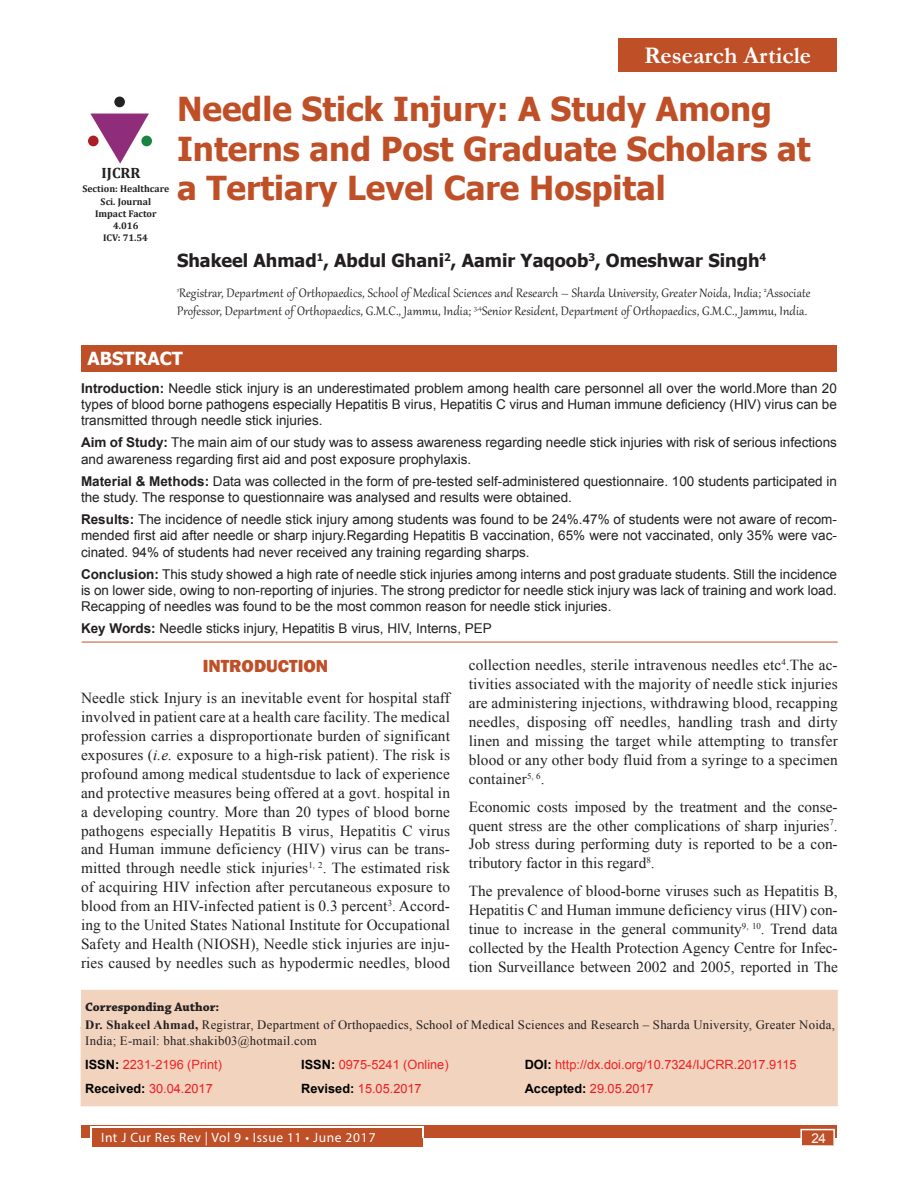
<style>
.page{position:relative;width:918px;height:1188px;background:#fff}
.page>*{position:absolute;margin:0;border:0;box-sizing:border-box;transform-origin:0 0}
.Article_title{font:700 33px/39.6px "Tahoma";color:#bf4f27}
.Articles{font:700 24px "Garamond";color:#fff}
.Author_name{font:700 18px "Tahoma";color:#231f20}
.Head_1_copy_2{font:800 18px "Franklin Gothic";color:#bf4f27}
.t1{font:700 18px "Tahoma";color:#fff}
.Text{font:15.3px/18.9px "Times New Roman";letter-spacing:.005em;color:#231f20;text-align:justify}
.Author_affiliation{font:15px/18px "Gabriola";letter-spacing:.01em;color:#231f20}
.t2{font:700 15px "Cambria";color:#231f20}
.Abstract_text{font:13.5px/16.2px "Arial";color:#231f20;text-align:justify}
.t3{font:13.5px "Myriad Pro";letter-spacing:.04em;color:#fff}
.t4{font:13.5px "Arial";color:#fff}
.Corresponding_text{font:12.75px/15.3px "Times New Roman";letter-spacing:.02em;color:#231f20}
.Corresponding_text-2{font:12.75px "Arial";color:#ed2224}
.Corresponding_text-3{font:12.75px "Arial";color:#ed1c24}
.Corresponding_head{font:700 12.75px "Chaparral Pro";color:#231f20}
.t5{font:700 9.75px/11.7px "Cambria";color:#231f20;text-align:center}
.s1{font-weight:700}
.s2{font-style:italic}
.s3{font-weight:700;color:#000}
</style>
<div class="page">
<div style="left:81px;top:1125px;width:756px;height:13px;background:#bf4f27"></div>
<div style="left:92px;top:1128px;width:330px;height:19px;background:#bf4f27"></div>
<hr style="left:90px;top:1127px;width:333px;height:1px;background:#fff">
<svg style="left:90px;top:1128px;width:2px;height:10px"></svg>
<svg style="left:422px;top:1127px;width:2px;height:11px"></svg>
<div style="left:800px;top:1129px;width:35px;height:17px;background:#bf4f27;border:2px solid #fff"></div>
<hr style="left:82px;top:642px;width:756px;height:1px;background:#bf4f27">
<div style="left:81px;top:345px;width:756px;height:27px;background:#bf4f27"></div>
<div style="left:81px;top:990px;width:757px;height:116px;background:#f2d3be"></div>
<svg style="left:90px;top:114px;width:59px;height:50px"></svg>
<div style="left:141px;top:136px;width:11px;height:10px;background:#198340;border-radius:50%"></div>
<div style="left:114px;top:97px;width:11px;height:10px;background:#232222;border-radius:50%"></div>
<div style="left:88px;top:136px;width:11px;height:10px;background:#ab1e23;border-radius:50%"></div>
<div style="left:618px;top:38px;width:219px;height:34px;background:#bf4f27"></div>
<p class="Articles" style="left:644px;top:39px;width:169px">Research Article</p>
<p class="t2" style="left:102px;top:163px;width:40px">IJCRR</p>
<p class="t5" style="left:82px;top:183px;width:88px">Section: Healthcare</p>
<p class="t5" style="left:95px;top:196px;width:63px">Sci. Journal<br>Impact Factor<br>4.016</p>
<p class="t5" style="left:103px;top:231px;width:46px">ICV: 71.54</p>
<p class="Article_title" style="left:177px;top:87px;width:635px">Needle Stick Injury: A Study Among<br>Interns and Post Graduate Scholars at a Tertiary Level Care Hospital</p>
<p class="Author_name" style="left:177px;top:248px;width:591px">Shakeel Ahmad<sup>1</sup>, Abdul Ghani<sup>2</sup>, Aamir Yaqoob<sup>3</sup>, Omeshwar Singh<sup>4</sup></p>
<p class="Author_affiliation" style="left:177px;top:283px;width:635px"><sup>1</sup>Registrar, Department of Orthopaedics, School of Medical Sciences and Research – Sharda University, Greater Noida, India; <sup>2</sup>Associate<br>Professor, Department of Orthopaedics, G.M.C., Jammu, India; <sup>3,4</sup>Senior Resident, Department of Orthopaedics, G.M.C., Jammu, India.</p>
<p class="t1" style="left:87px;top:346px;width:97px">ABSTRACT</p>
<p class="Abstract_text" style="left:81px;top:380px;width:757px"><span class="s1">Introduction:</span> Needle stick injury is an underestimated problem among health care personnel all over the world.More than 20 types of blood borne pathogens especially Hepatitis B virus, Hepatitis C virus and Human immune deficiency (HIV) virus can be transmitted through needle stick injuries.</p>
<p class="Abstract_text" style="left:81px;top:435px;width:757px"><span class="s1">Aim of Study:</span> The main aim of our study was to assess awareness regarding needle stick injuries with risk of serious infections and awareness regarding first aid and post exposure prophylaxis.</p>
<p class="Abstract_text" style="left:81px;top:473px;width:757px"><span class="s1">Material &amp; Methods:</span> Data was collected in the form of pre-tested self-administered questionnaire. 100 students participated in the study. The response to questionnaire was analysed and results were obtained.</p>
<p class="Abstract_text" style="left:81px;top:511px;width:757px"><span class="s1">Results:</span> The incidence of needle stick injury among students was found to be 24%.47% of students were not aware of recom&shy;mended first aid after needle or sharp injury.Regarding Hepatitis B vaccination, 65% were not vaccinated, only 35% were vac&shy;cinated. 94% of students had never received any training regarding sharps.</p>
<p class="Abstract_text" style="left:81px;top:566px;width:757px"><span class="s1">Conclusion:</span> This study showed a high rate of needle stick injuries among interns and post graduate students. Still the incidence is on lower side, owing to non-reporting of injuries. The strong predictor for needle stick injury was lack of training and work load.<br>Recapping of needles was found to be the most common reason for needle stick injuries.</p>
<p class="Abstract_text" style="left:81px;top:621px;width:412px"><span class="s1">Key Words:</span> Needle sticks injury, Hepatitis B virus, HIV, Interns, PEP</p>
<p class="Head_1_copy_2" style="left:203px;top:655px;width:127px">INTRODUCTION</p>
<p class="Text" style="left:81px;top:688px;width:371px">Needle stick Injury is an inevitable event for hospital staff involved in patient care at a health care facility. The medical profession carries a disproportionate burden of significant exposures (<span class="s2">i.e.</span> exposure to a high-risk patient). The risk is profound among medical studentsdue to lack of experience and protective measures being offered at a govt. hospital in a developing country. More than 20 types of blood borne pathogens especially Hepatitis B virus, Hepatitis C virus and Human immune deficiency (HIV) virus can be trans&shy;mitted through needle stick injuries<sup>1,</sup> <sup>2</sup>. The estimated risk of acquiring HIV infection after percutaneous exposure to blood from an HIV-infected patient is 0.3 percent<sup>3</sup>. Accord&shy;ing to the United States National Institute for Occupational Safety and Health (NIOSH), Needle stick injuries are inju&shy;ries caused by needles such as hypodermic needles, blood</p>
<p class="Text" style="left:469px;top:656px;width:371px">collection needles, sterile intravenous needles etc<sup>4</sup>.The ac&shy;tivities associated with the majority of needle stick injuries are administering injections, withdrawing blood, recapping needles, disposing off needles, handling trash and dirty linen and missing the target while attempting to transfer blood or any other body fluid from a syringe to a specimen container<sup>5,</sup> <sup>6</sup>.</p>
<p class="Text" style="left:469px;top:797px;width:371px">Economic costs imposed by the treatment and the conse&shy;quent stress are the other complications of sharp injuries<sup>7</sup>.<br>Job stress during performing duty is reported to be a con&shy;tributory factor in this regard<sup>8</sup>.</p>
<p class="Text" style="left:469px;top:881px;width:371px">The prevalence of blood-borne viruses such as Hepatitis B, Hepatitis C and Human immune deficiency virus (HIV) con&shy;tinue to increase in the general community<sup>9,</sup> <sup>10</sup>. Trend data collected by the Health Protection Agency Centre for Infec&shy;tion Surveillance between 2002 and 2005, reported in The</p>
<p class="Corresponding_head" style="left:85px;top:1000px;width:136px">Corresponding Author:</p>
<p class="Corresponding_text" style="left:85px;top:1017px;width:751px"><span class="s1">Dr. Shakeel Ahmad,</span> Registrar, Department of Orthopaedics, School of Medical Sciences and Research – Sharda University, Greater Noida,<br>India; E-mail: bhat.shakib03@hotmail.com</p>
<p class="Corresponding_text-2" style="left:85px;top:1056px;width:138px"><span class="s3">ISSN:</span> 2231-2196 (Print)</p>
<p class="Corresponding_text-2" style="left:301px;top:1056px;width:149px"><span class="s3">ISSN:</span> 0975-5241 (Online)</p>
<p class="Corresponding_text-2" style="left:525px;top:1056px;width:273px"><span class="s3">DOI:</span> http://dx.doi.org/10.7324/IJCRR.2017.9115</p>
<p class="Corresponding_text-3" style="left:85px;top:1080px;width:129px"><span class="s3">Received:</span> 30.04.2017</p>
<p class="Corresponding_text-3" style="left:301px;top:1080px;width:122px"><span class="s3">Revised:</span> 15.05.2017</p>
<p class="Corresponding_text-3" style="left:525px;top:1080px;width:130px"><span class="s3">Accepted:</span> 29.05.2017</p>
<p class="t3" style="left:101px;top:1129px;width:276px">Int J Cur Res Rev | Vol 9 • Issue 11 • June 2017</p>
<p class="t4" style="left:812px;top:1130px;width:16px">24</p>
</div>
